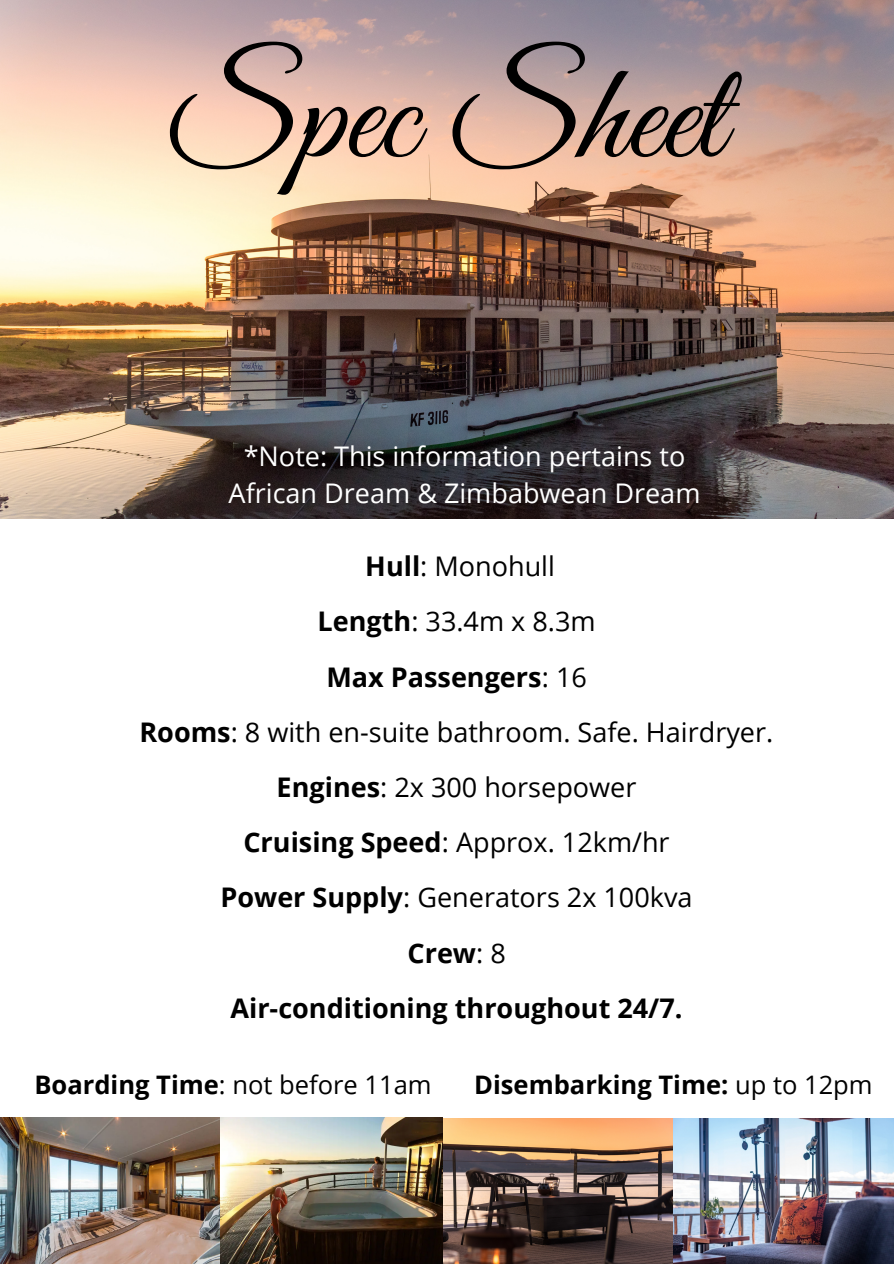
<style>
.page{position:relative;width:894px;height:1264px;background:#fff}
.page>*{position:absolute;margin:0;border:0;box-sizing:border-box;transform-origin:0 0}
.t1{font:141px "Great Vibes";color:#000}
.t2{font:27px "Open Sans";color:#000}
.t3{font:27px/37.2px "Open Sans";color:#fff;text-align:center}
.t4{font:700 27px "Open Sans";color:#000}
.t5{font:25.5px "Open Sans";color:#000}
.t6{font:700 25.5px "Open Sans";color:#000}
.s1{font-weight:700}
.s2{font-weight:400}
</style>
<div class="page">
<img style="left:0;top:0;width:893px;height:518px">
<img style="left:0;top:1117px;width:893px;height:146px">
<p class="t1" style="left:170px;top:36px;width:555px">Spec Sheet</p>
<p class="t3" style="left:228px;top:437px;width:473px">*Note: This information pertains to<br>African Dream &amp; Zimbabwean Dream</p>
<p class="t2" style="left:365px;top:547px;width:191px"><span class="s1">Hull</span>: Monohull</p>
<p class="t2" style="left:317px;top:602px;width:279px"><span class="s1">Length</span>: 33.4m x 8.3m</p>
<p class="t4" style="left:326px;top:657px;width:262px">Max Passengers<span class="s2">: 16</span></p>
<p class="t2" style="left:139px;top:713px;width:635px"><span class="s1">Rooms</span>: 8 with en-suite bathroom. Safe. Hairdryer.</p>
<p class="t2" style="left:276px;top:768px;width:361px"><span class="s1">Engines</span>: 2x 300 horsepower</p>
<p class="t2" style="left:243px;top:823px;width:427px"><span class="s1">Cruising Speed</span>: Approx. 12km/hr</p>
<p class="t2" style="left:220px;top:878px;width:473px"><span class="s1">Power Supply</span>: Generators 2x 100kva</p>
<p class="t4" style="left:407px;top:933px;width:100px">Crew<span class="s2">: 8</span></p>
<p class="t4" style="left:230px;top:989px;width:453px">Air-conditioning throughout 24/7.</p>
<p class="t5" style="left:34px;top:1066px;width:398px"><span class="s1">Boarding Time</span>: not before 11am</p>
<p class="t6" style="left:474px;top:1066px;width:400px">Disembarking Time: <span class="s2">up to 12pm</span></p>
</div>
